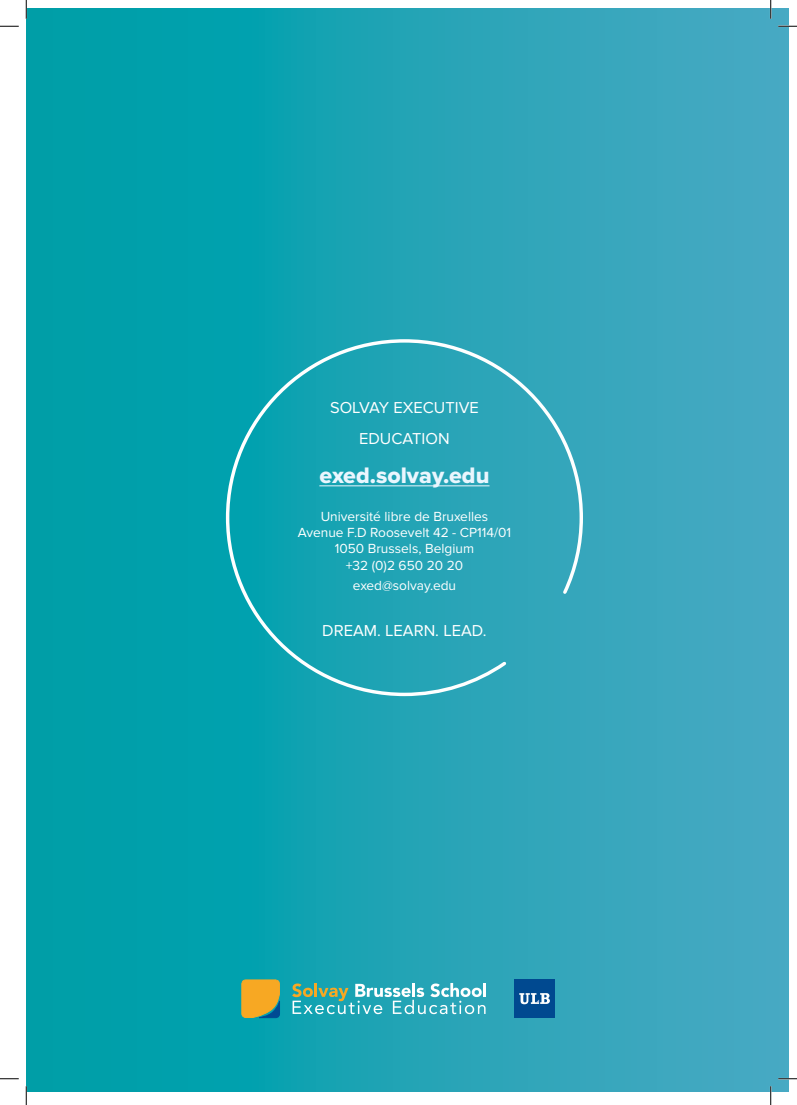
<style>
.page{position:relative;width:797px;height:1105px;background:#fff}
.page>*{position:absolute;margin:0;border:0;box-sizing:border-box;transform-origin:0 0}
.t1{font:23.25px "Proxima Nova Extrabld";color:#eaf6fe}
.t2{font:16.38px/30.8px "Proxima Nova";color:#fff;text-align:center}
.t3{font:13.62px/16.4px "Proxima Nova";color:#fff;text-align:center}
</style>
<div class="page">
<div style="left:26px;top:9px;width:762px;height:1083px;background:linear-gradient(to right,#009ea6,#4ba9c3)"></div>
<div style="left:515px;top:979px;width:40px;height:38px;background:#004990"></div>
<svg style="left:519px;top:993px;width:31px;height:11px"></svg>
<hr style="left:483px;top:983px;width:3px;height:14px;background:#fff">
<svg style="left:241px;top:979px;width:39px;height:39px;background:#d4a034"></svg>
<svg style="left:292px;top:983px;width:193px;height:31px;background:#5cb7bc"></svg>
<svg style="left:224px;top:337px;width:360px;height:361px;background:#24a6b6"></svg>
<hr style="left:319px;top:486px;width:170px;height:1px;background:#eaf6fe">
<svg style="left:0;top:25px;width:19px;height:2px"></svg>
<svg style="left:778px;top:25px;width:19px;height:2px"></svg>
<svg style="left:0;top:1078px;width:19px;height:1px"></svg>
<svg style="left:778px;top:1078px;width:19px;height:1px"></svg>
<svg style="left:25px;top:0;width:2px;height:19px"></svg>
<svg style="left:25px;top:1086px;width:2px;height:19px"></svg>
<svg style="left:770px;top:0;width:1px;height:19px"></svg>
<svg style="left:770px;top:1086px;width:1px;height:19px"></svg>
<p class="t2" style="left:330px;top:392px;width:150px">SOLVAY EXECUTIVE<br>EDUCATION</p>
<h1 class="t1" style="left:319px;top:462px;width:172px">exed.solvay.edu</h1>
<p class="t3" style="left:298px;top:508px;width:215px">Université libre de Bruxelles<br>Avenue F.D Roosevelt 42 - CP114/01<br>1050 Brussels, Belgium<br>+32 (0)2 650 20 20</p>
<p class="t3" style="left:353px;top:577px;width:105px">exed@solvay.edu</p>
<p class="t2" style="left:322px;top:615px;width:166px">DREAM. LEARN. LEAD.</p>
</div>
